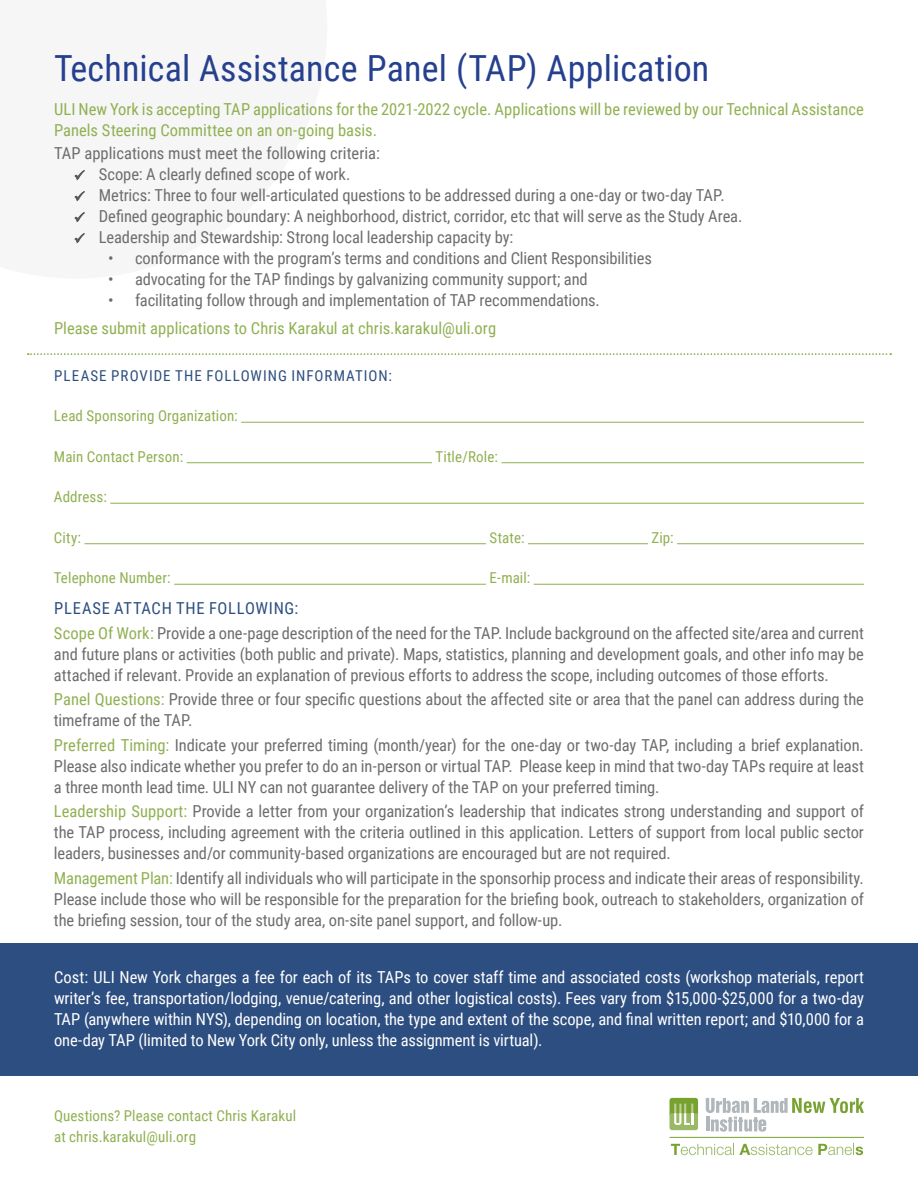
<style>
.page{position:relative;width:918px;height:1188px;background:#fff}
.page>*{position:absolute;margin:0;border:0;box-sizing:border-box;transform-origin:0 0}
.t1{font:36px "Roboto Condensed";letter-spacing:.005em;color:#25408f}
.t2{font:16.5px/21px "Roboto Condensed";letter-spacing:-.005em;color:#6d6d6e}
.t3{font:16.5px/21px "Roboto Condensed";letter-spacing:-.01em;color:#fff;text-align:justify}
.t4{font:16.5px/21px "Roboto Condensed";letter-spacing:.005em;color:#90b051}
.t5{font:15px/21px "Roboto Condensed";letter-spacing:.01em;color:#90b051}
.t6{font:15px "Roboto Condensed";letter-spacing:.065em;color:#2d4e80}
.s1{color:#2d4e80}
.s2{color:#90b051}
</style>
<div class="page">
<svg style="left:74px;top:169px;width:11px;height:12px"></svg>
<svg style="left:74px;top:190px;width:11px;height:12px"></svg>
<svg style="left:74px;top:211px;width:11px;height:12px"></svg>
<svg style="left:74px;top:232px;width:11px;height:12px"></svg>
<hr style="left:241px;top:422px;width:623px;height:1px;background:#90b051">
<hr style="left:187px;top:462px;width:245px;height:1px;background:#90b051">
<hr style="left:501px;top:462px;width:363px;height:1px;background:#90b051">
<hr style="left:110px;top:503px;width:754px;height:1px;background:#90b051">
<hr style="left:84px;top:543px;width:402px;height:1px;background:#90b051">
<hr style="left:528px;top:543px;width:120px;height:1px;background:#90b051">
<hr style="left:677px;top:543px;width:187px;height:1px;background:#90b051">
<hr style="left:174px;top:584px;width:312px;height:1px;background:#90b051">
<hr style="left:534px;top:584px;width:330px;height:1px;background:#90b051">
<svg style="left:670px;top:1098px;width:28px;height:32px"></svg>
<svg style="left:706px;top:1098px;width:158px;height:34px"></svg>
<hr style="left:670px;top:1137px;width:194px;height:1px;background:#78a22f">
<svg style="left:671px;top:1144px;width:192px;height:11px"></svg>
<svg style="left:28px;top:353px;width:863px;height:2px"></svg>
<div style="left:0;top:943px;width:918px;height:133px;background:#2d4e80"></div>
<h1 class="t1" style="left:54px;top:43px;width:657px">Technical Assistance Panel (TAP) Application</h1>
<p class="t4" style="left:54px;top:98px;width:812px">ULI New York is accepting TAP applications for the 2021-2022 cycle. Applications will be reviewed by our Technical Assistance<br>Panels Steering Committee on an on-going basis.</p>
<p class="t2" style="left:99px;top:142px;width:645px;text-indent:-45px">TAP applications must meet the following criteria:<br>Scope: A clearly defined scope of work.<br>Metrics: Three to four well-articulated questions to be addressed during a one-day or two-day TAP.<br>Defined geographic boundary: A neighborhood, district, corridor, etc that will serve as the Study Area.<br>Leadership and Stewardship: Strong local leadership capacity by:</p>
<p class="t2" style="left:108px;top:247px;width:545px">• conformance with the program’s terms and conditions and Client Responsibilities</p>
<p class="t2" style="left:108px;top:268px;width:481px">• advocating for the TAP findings by galvanizing community support; and</p>
<p class="t2" style="left:108px;top:289px;width:493px">• facilitating follow through and implementation of TAP recommendations.</p>
<p class="t4" style="left:54px;top:317px;width:444px">Please submit applications to Chris Karakul at chris.karakul@uli.org</p>
<p class="t6" style="left:54px;top:365px;width:339px">PLEASE PROVIDE THE FOLLOWING INFORMATION:</p>
<p class="t5" style="left:54px;top:405px;width:185px">Lead Sponsoring Organization:</p>
<p class="t5" style="left:54px;top:445px;width:131px">Main Contact Person:</p>
<p class="t5" style="left:435px;top:445px;width:64px">Title/Role:</p>
<p class="t5" style="left:54px;top:486px;width:54px">Address:</p>
<p class="t5" style="left:54px;top:526px;width:29px">City:</p>
<p class="t5" style="left:489px;top:526px;width:37px">State:</p>
<p class="t5" style="left:651px;top:526px;width:24px">Zip:</p>
<p class="t5" style="left:54px;top:567px;width:118px">Telephone Number:</p>
<p class="t5" style="left:489px;top:567px;width:42px">E-mail:</p>
<p class="t2" style="left:54px;top:596px;width:811px;line-height:24.5px"><span class="s1">PLEASE ATTACH THE FOLLOWING:<br></span><span class="s2">Scope Of Work:</span> Provide a one-page description of the need for the TAP. Include background on the affected site/area and current</p>
<p class="t2" style="left:54px;top:643px;width:811px">and future plans or activities (both public and private). Maps, statistics, planning and development goals, and other info may be attached if relevant. Provide an explanation of previous efforts to address the scope, including outcomes of those efforts.</p>
<p class="t2" style="left:54px;top:688px;width:811px"><span class="s2">Panel Questions:</span> Provide three or four specific questions about the affected site or area that the panel can address during the timeframe of the TAP.</p>
<p class="t2" style="left:54px;top:734px;width:811px;text-align:justify"><span class="s2">Preferred Timing:</span> Indicate your preferred timing (month/year) for the one-day or two-day TAP, including a brief explanation.<br>Please also indicate whether you prefer to do an in-person or virtual TAP. Please keep in mind that two-day TAPs require at least a three month lead time. ULI NY can not guarantee delivery of the TAP on your preferred timing.</p>
<p class="t2" style="left:54px;top:800px;width:811px;text-align:justify"><span class="s2">Leadership Support:</span> Provide a letter from your organization’s leadership that indicates strong understanding and support of the TAP process, including agreement with the criteria outlined in this application. Letters of support from local public sector leaders, businesses and/or community-based organizations are encouraged but are not required.</p>
<p class="t2" style="left:54px;top:867px;width:811px;text-align:justify"><span class="s2">Management Plan:</span> Identify all individuals who will participate in the sponsorhip process and indicate their areas of responsibility.<br>Please include those who will be responsible for the preparation for the briefing book, outreach to stakeholders, organization of the briefing session, tour of the study area, on-site panel support, and follow-up.</p>
<p class="t3" style="left:54px;top:966px;width:811px">Cost: ULI New York charges a fee for each of its TAPs to cover staff time and associated costs (workshop materials, report writer’s fee, transportation/lodging, venue/catering, and other logistical costs). Fees vary from $15,000-$25,000 for a two-day TAP (anywhere within NYS), depending on location, the type and extent of the scope, and final written report; and $10,000 for a one-day TAP (limited to New York City only, unless the assignment is virtual).</p>
<p class="t5" style="left:54px;top:1105px;width:244px">Questions? Please contact Chris Karakul at chris.karakul@uli.org</p>
</div>
